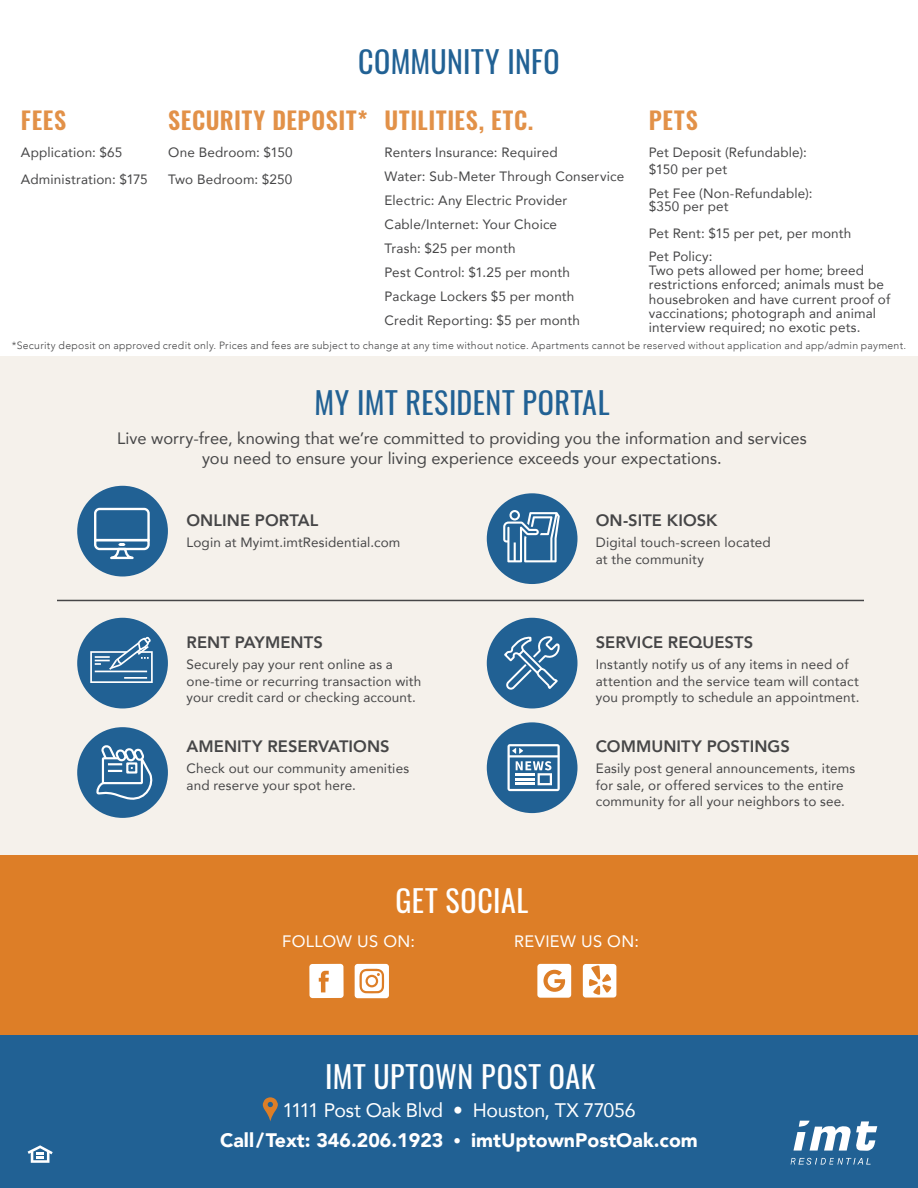
<style>
.page{position:relative;width:918px;height:1188px;background:#fff}
.page>*{position:absolute;margin:0;border:0;box-sizing:border-box;transform-origin:0 0}
.t1{font:30px "Oswald";letter-spacing:.015em;color:#216194}
.t2{font:30px "Oswald";letter-spacing:.02em;color:#fff}
.t3{font:600 24px "Oswald";letter-spacing:.025em;color:#e29148}
.t4{font:900 19.5px/30px "Avenir";color:#fff;text-align:center}
.t5{font:16.5px/19.5px "Avenir";letter-spacing:.005em;color:#464647;text-align:center}
.t6{font:800 16.5px "Avenir";letter-spacing:.005em;color:#464647}
.t7{font:16.5px "Avenir";letter-spacing:.02em;color:#fff}
.t8{font:13.5px/16.5px "Avenir";letter-spacing:.01em;color:#464647}
.t9{font:300 10.5px "Avenir";letter-spacing:.025em;color:#464647}
.s1{font-weight:400}
.s2{font-weight:300;font-size:15px}
</style>
<div class="page">
<div style="left:0;top:356px;width:918px;height:499px;background:#f5f1eb"></div>
<div style="left:0;top:855px;width:918px;height:181px;background:#dd7e27"></div>
<svg style="left:583px;top:964px;width:33px;height:34px"></svg>
<svg style="left:537px;top:964px;width:34px;height:34px"></svg>
<svg style="left:309px;top:964px;width:35px;height:34px"></svg>
<svg style="left:355px;top:964px;width:34px;height:34px"></svg>
<div style="left:77px;top:486px;width:91px;height:91px;background:#216194;border-radius:50%"></div>
<svg style="left:94px;top:507px;width:56px;height:53px"></svg>
<div style="left:487px;top:493px;width:91px;height:91px;background:#216194;border-radius:50%"></div>
<svg style="left:503px;top:510px;width:57px;height:52px"></svg>
<div style="left:487px;top:618px;width:91px;height:90px;background:#216194;border-radius:50%"></div>
<svg style="left:504px;top:636px;width:56px;height:54px"></svg>
<div style="left:77px;top:727px;width:91px;height:91px;background:#216194;border-radius:50%"></div>
<svg style="left:97px;top:746px;width:56px;height:54px"></svg>
<div style="left:126px;top:762px;width:11px;height:12px;border:2px solid #fff"></div>
<div style="left:77px;top:618px;width:91px;height:90px;background:#216194;border-radius:50%"></div>
<svg style="left:90px;top:636px;width:63px;height:47px"></svg>
<div style="left:487px;top:722px;width:91px;height:91px;background:#216194;border-radius:50%"></div>
<svg style="left:507px;top:744px;width:53px;height:47px"></svg>
<hr style="left:57px;top:600px;width:807px;height:1px;background:#464647">
<div style="left:0;top:1036px;width:918px;height:152px;background:#216194"></div>
<svg style="left:28px;top:1145px;width:25px;height:18px"></svg>
<svg style="left:791px;top:1158px;width:80px;height:7px"></svg>
<svg style="left:793px;top:1121px;width:84px;height:30px"></svg>
<svg style="left:263px;top:1097px;width:15px;height:24px"></svg>
<h2 class="t3" style="left:21px;top:104px;width:47px">FEES</h2>
<p class="t8" style="left:21px;top:139px;width:128px;line-height:27px">Application: $65<br>Administration: $175</p>
<h1 class="t1" style="left:358px;top:35px;width:203px">COMMUNITY INFO</h1>
<h2 class="t3" style="left:168px;top:104px;width:201px">SECURITY DEPOSIT*</h2>
<p class="t8" style="left:168px;top:139px;width:126px;line-height:27px">One Bedroom: $150<br>Two Bedroom: $250</p>
<h2 class="t3" style="left:385px;top:104px;width:150px">UTILITIES, ETC.</h2>
<p class="t8" style="left:385px;top:140px;width:241px;line-height:24px">Renters Insurance: Required<br>Water: Sub-Meter Through Conservice<br>Electric: Any Electric Provider<br>Cable/Internet: Your Choice<br>Trash: $25 per month<br>Pest Control: $1.25 per month<br>Package Lockers $5 per month<br>Credit Reporting: $5 per month</p>
<h2 class="t3" style="left:649px;top:104px;width:50px">PETS</h2>
<p class="t8" style="left:649px;top:144px;width:159px">Pet Deposit (Refundable): $150 per pet</p>
<p class="t8" style="left:649px;top:186px;width:165px;line-height:13.5px">Pet Fee (Non-Refundable): $350 per pet</p>
<p class="t8" style="left:649px;top:222px;width:204px;line-height:22.5px">Pet Rent: $15 per pet, per month<br>Pet Policy:</p>
<p class="t8" style="left:649px;top:263px;width:243px;line-height:14.2px">Two pets allowed per home; breed restrictions enforced; animals must be housebroken and have current proof of vaccinations; photograph and animal interview required; no exotic pets.</p>
<p class="t9" style="left:12px;top:339px;width:896px">*Security deposit on approved credit only. Prices and fees are subject to change at any time without notice. Apartments cannot be reserved without application and app/admin payment.</p>
<h1 class="t1" style="left:314px;top:376px;width:297px">MY IMT RESIDENT PORTAL</h1>
<p class="t5" style="left:117px;top:428px;width:691px">Live worry-free, knowing that we’re committed to providing you the information and services you need to ensure your living experience exceeds your expectations.</p>
<p class="t6" style="left:187px;top:508px;width:133px">ONLINE PORTAL</p>
<p class="t8" style="left:187px;top:534px;width:215px">Login at Myimt.imtResidential.com</p>
<p class="t6" style="left:187px;top:630px;width:138px">RENT PAYMENTS</p>
<p class="t8" style="left:187px;top:656px;width:236px">Securely pay your rent online as a one-time or recurring transaction with your credit card or checking account.</p>
<p class="t6" style="left:187px;top:734px;width:205px">AMENITY RESERVATIONS</p>
<p class="t8" style="left:187px;top:760px;width:224px">Check out our community amenities and reserve your spot here.</p>
<h1 class="t2" style="left:395px;top:875px;width:135px">GET SOCIAL</h1>
<p class="t6" style="left:596px;top:508px;width:123px">ON-SITE KIOSK</p>
<p class="t8" style="left:596px;top:534px;width:177px">Digital touch-screen located at the community</p>
<p class="t6" style="left:596px;top:630px;width:159px">SERVICE REQUESTS</p>
<p class="t8" style="left:596px;top:656px;width:265px">Instantly notify us of any items in need of attention and the service team will contact you promptly to schedule an appointment.</p>
<p class="t6" style="left:596px;top:734px;width:195px">COMMUNITY POSTINGS</p>
<p class="t8" style="left:596px;top:760px;width:261px">Easily post general announcements, items for sale, or offered services to the entire community for all your neighbors to see.</p>
<p class="t7" style="left:282px;top:928px;width:134px">FOLLOW US ON:</p>
<p class="t7" style="left:514px;top:928px;width:126px">REVIEW US ON:</p>
<h1 class="t2" style="left:325px;top:1050px;width:272px">IMT UPTOWN POST OAK</h1>
<h3 class="t4" style="left:220px;top:1095px;width:479px"><span class="s1">1111 Post Oak Blvd • Houston, TX 77056<br></span>Call/Text: 346.206.1923 <span class="s2">•</span> imtUptownPostOak.com</h3>
</div>
